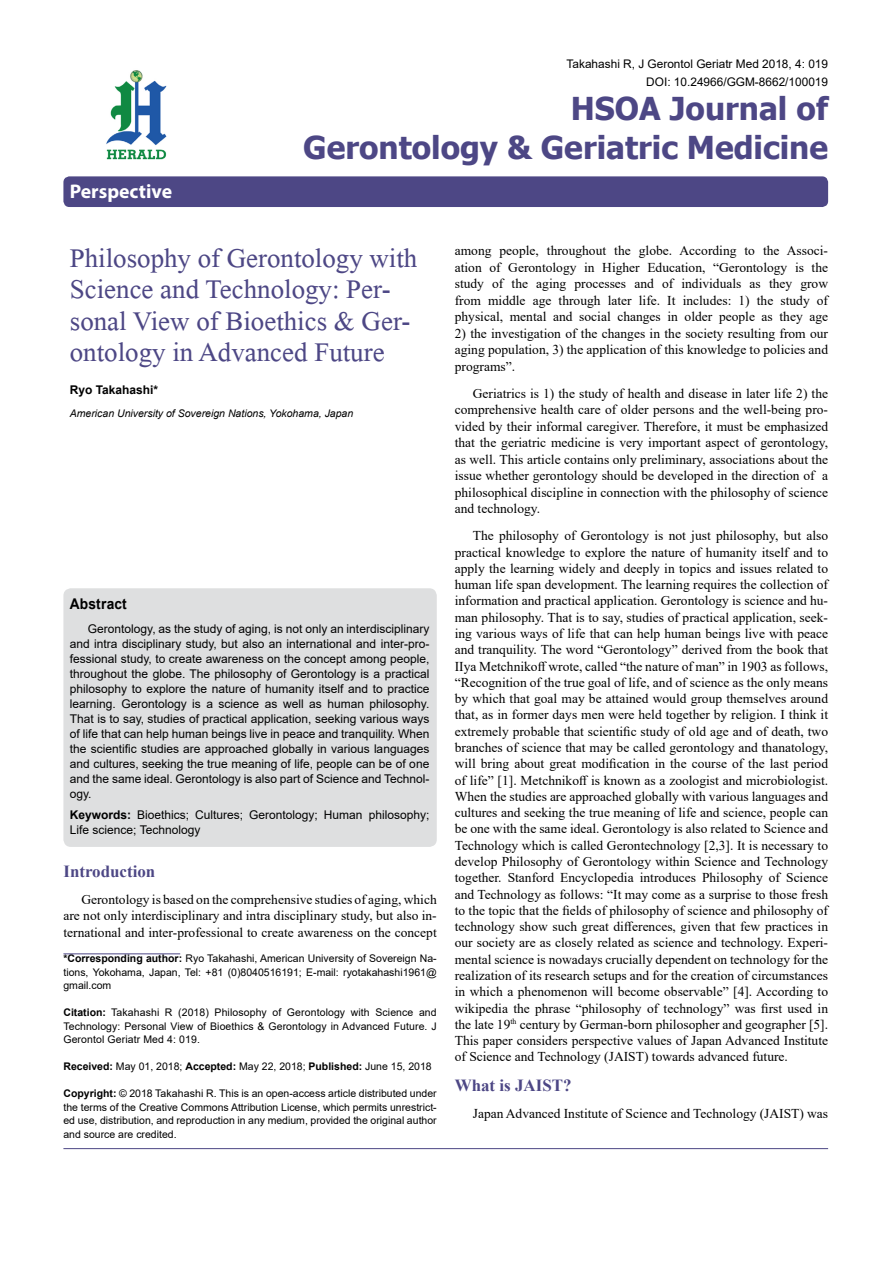
<style>
.page{position:relative;width:893px;height:1263px;background:#fff}
.page>*{position:absolute;margin:0;border:0;box-sizing:border-box;transform-origin:0 0}
.t1{font:40.2px/31.5px "Microsoft Himalaya";color:#4d4785}
.t2{font:700 31.5px/39px "Tahoma";color:#4d4785;text-align:right}
.t3{font:700 19.8px "Myriad Hebrew";color:#fff}
.t4{font:700 16.95px "Times New Roman";color:#4d4785}
.t5{font:700 14.85px "Arial";letter-spacing:.015em;color:#000;scale:.93 1}
.t6{font:13.5px/16.4px "Times New Roman";color:#000;text-align:justify}
.t7{font:12px/15px "Arial";color:#000;text-align:justify}
.t8{font:700 12px "Arial";color:#000}
.t9{font:11.85px/18px "Arial";color:#000;text-align:right}
.t10{font:10.5px/13.5px "Arial";color:#000;text-align:justify}
.t11{font:italic 10.5px "Arial";color:#000}
.s1{font-weight:700}
</style>
<div class="page">
<div style="left:63px;top:176px;width:765px;height:31px;background:#4d4785;border-radius:6px"></div>
<hr style="left:63px;top:953px;width:117px;height:1px;background:#4d4785">
<img style="left:106px;top:70px;width:61px;height:90px">
<hr style="left:63px;top:1148px;width:765px;height:1px;background:#4d4785">
<div style="left:63px;top:588px;width:374px;height:259px;background:#dedfe0;border-radius:8px"></div>
<h3 class="t3" style="left:70px;top:180px;width:104px">Perspective</h3>
<p class="t9" style="left:567px;top:55px;width:263px">Takahashi R, J Gerontol Geriatr Med 2018, 4: 019<br>DOI: 10.24966/GGM-8662/100019</p>
<h2 class="t2" style="left:303px;top:90px;width:526px">HSOA Journal of<br>Gerontology &amp; Geriatric Medicine</h2>
<h1 class="t1" style="left:70px;top:237px;width:349px">Philosophy of Gerontology with<br>Science and Technology: Per&shy;sonal View of Bioethics &amp; Ger&shy;ontology in Advanced Future</h1>
<p class="t8" style="left:70px;top:382px;width:90px">Ryo Takahashi*</p>
<p class="t11" style="left:70px;top:406px;width:285px">American University of Sovereign Nations, Yokohama, Japan</p>
<p class="t5" style="left:70px;top:593px;width:63px">Abstract</p>
<p class="t7" style="left:70px;top:621px;width:361px;text-indent:18px">Gerontology, as the study of aging, is not only an interdisciplinary and intra disciplinary study, but also an international and inter-pro&shy;fessional study, to create awareness on the concept among people, throughout the globe. The philosophy of Gerontology is a practical philosophy to explore the nature of humanity itself and to practice learning. Gerontology is a science as well as human philosophy.<br>That is to say, studies of practical application, seeking various ways of life that can help human beings live in peace and tranquility. When the scientific studies are approached globally in various languages and cultures, seeking the true meaning of life, people can be of one and the same ideal. Gerontology is also part of Science and Technol&shy;ogy.</p>
<p class="t7" style="left:70px;top:807px;width:361px"><span class="s1">Keywords:</span> Bioethics; Cultures; Gerontology; Human philosophy;<br>Life science; Technology</p>
<p class="t4" style="left:63px;top:859px;width:93px">Introduction</p>
<p class="t6" style="left:63px;top:890px;width:375px;text-indent:18px">Gerontology is based on the comprehensive studies of aging, which are not only interdisciplinary and intra disciplinary study, but also in&shy;ternational and inter-professional to create awareness on the concept</p>
<p class="t10" style="left:63px;top:951px;width:375px"><span class="s1">*Corresponding author:</span> Ryo Takahashi, American University of Sovereign Na&shy;tions, Yokohama, Japan, Tel: +81 (0)8040516191; E-mail: ryotakahashi1961@ gmail.com</p>
<p class="t10" style="left:63px;top:1005px;width:375px"><span class="s1">Citation:</span> Takahashi R (2018) Philosophy of Gerontology with Science and Technology: Personal View of Bioethics &amp; Gerontology in Advanced Future. J Gerontol Geriatr Med 4: 019.</p>
<p class="t10" style="left:63px;top:1059px;width:370px"><span class="s1">Received:</span> May 01, 2018; <span class="s1">Accepted:</span> May 22, 2018; <span class="s1">Published:</span> June 15, 2018</p>
<p class="t10" style="left:63px;top:1086px;width:375px"><span class="s1">Copyright:</span> © 2018 Takahashi R. This is an open-access article distributed under the terms of the Creative Commons Attribution License, which permits unrestrict&shy;ed use, distribution, and reproduction in any medium, provided the original author and source are credited.</p>
<p class="t6" style="left:455px;top:242px;width:375px">among people, throughout the globe. According to the Associ&shy;ation of Gerontology in Higher Education, “Gerontology is the study of the aging processes and of individuals as they grow from middle age through later life. It includes: 1) the study of physical, mental and social changes in older people as they age</p>
<p class="t6" style="left:455px;top:325px;width:375px">2) the investigation of the changes in the society resulting from our aging population, 3) the application of this knowledge to policies and programs”.</p>
<p class="t6" style="left:455px;top:385px;width:375px;text-indent:18px">Geriatrics is 1) the study of health and disease in later life 2) the comprehensive health care of older persons and the well-being pro&shy;vided by their informal caregiver. Therefore, it must be emphasized that the geriatric medicine is very important aspect of gerontology, as well. This article contains only preliminary, associations about the issue whether gerontology should be developed in the direction of a philosophical discipline in connection with the philosophy of science and technology.</p>
<p class="t6" style="left:455px;top:527px;width:375px;text-indent:18px">The philosophy of Gerontology is not just philosophy, but also practical knowledge to explore the nature of humanity itself and to apply the learning widely and deeply in topics and issues related to human life span development. The learning requires the collection of information and practical application. Gerontology is science and hu&shy;man philosophy. That is to say, studies of practical application, seek&shy;ing various ways of life that can help human beings live with peace and tranquility. The word “Gerontology” derived from the book that IIya Metchnikoff wrote, called “the nature of man” in 1903 as follows, “Recognition of the true goal of life, and of science as the only means by which that goal may be attained would group themselves around that, as in former days men were held together by religion. I think it extremely probable that scientific study of old age and of death, two branches of science that may be called gerontology and thanatology, will bring about great modification in the course of the last period of life” [1]. Metchnikoff is known as a zoologist and microbiologist.<br>When the studies are approached globally with various languages and cultures and seeking the true meaning of life and science, people can be one with the same ideal. Gerontology is also related to Science and Technology which is called Gerontechnology [2,3]. It is necessary to develop Philosophy of Gerontology within Science and Technology together. Stanford Encyclopedia introduces Philosophy of Science and Technology as follows: “It may come as a surprise to those fresh to the topic that the fields of philosophy of science and philosophy of technology show such great differences, given that few practices in our society are as closely related as science and technology. Experi&shy;mental science is nowadays crucially dependent on technology for the realization of its research setups and for the creation of circumstances in which a phenomenon will become observable” [4]. According to wikipedia the phrase “philosophy of technology” was first used in the late 19<sup>th</sup> century by German-born philosopher and geographer [5].<br>This paper considers perspective values of Japan Advanced Institute of Science and Technology (JAIST) towards advanced future.</p>
<p class="t4" style="left:455px;top:1073px;width:118px">What is JAIST?</p>
<p class="t6" style="left:473px;top:1105px;width:357px">Japan Advanced Institute of Science and Technology (JAIST) was</p>
</div>
